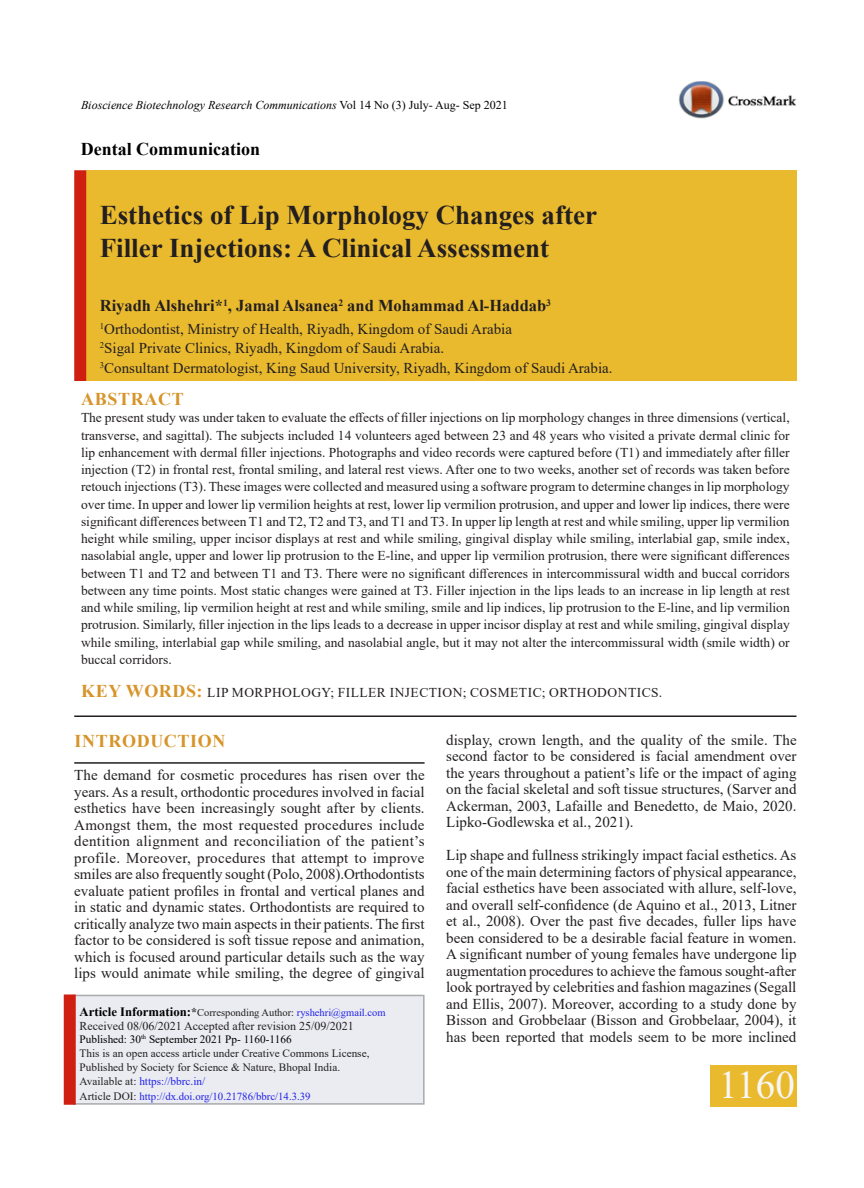
<style>
.page{position:relative;width:864px;height:1188px;background:#fff}
.page>*{position:absolute;margin:0;border:0;box-sizing:border-box;transform-origin:0 0}
.Body_text{font:39px "Times New Roman";color:#f6f6f7}
.Body_text-2{font:700 27px/33px "Times New Roman";color:#231f20}
.Body_text-3{font:700 18px "Times New Roman";letter-spacing:.035em;color:#d69429}
.Body_text-4{font:700 18px "Times New Roman";color:#000}
.Body_text-5{font:700 16.5px "Times New Roman";color:#231f20}
.Body_text-6{font:15px/16.5px "Times New Roman";color:#231f20;text-align:justify}
.Body_text-7{font:13.5px/17.2px "Times New Roman";color:#231f20;text-align:justify}
.Body_text-8{font:13.5px "Times New Roman";letter-spacing:.035em;color:#231f20}
.Body_text-9{font:italic 12px "Times New Roman";color:#000}
.Body_text-10{font:12px "Times New Roman";color:#231f20}
.Body_text-11{font:11.25px/14.2px "Times New Roman";color:#231f20}
.Body_text-12{font:11.25px "Times New Roman";color:#000}
.Body_text-13{font:11.25px "Times New Roman";color:#2321e8}
.Body_text-14{font:10.8px "Times New Roman";color:#2321e8}
.Body_text-15{font:10.5px "Times New Roman";color:#231f20}
.s1{font-style:normal}
.s2{font-weight:700;font-size:18px;color:#d69429}
.s3{font-weight:700;font-size:12.75px;color:#000}
.s4{font-weight:700;font-size:12px}
.s5{color:#2321e8}
.s6{color:#231f20}
.s7{font-size:11.25px;color:#231f20}
</style>
<div class="page">
<hr style="left:74px;top:716px;width:722px;height:1px;background:#231f20">
<hr style="left:74px;top:762px;width:351px;height:2px;background:#231f20">
<div style="left:710px;top:1066px;width:86px;height:41px;background:#eaba2e"></div>
<img style="left:678px;top:81px;width:118px;height:38px">
<div style="left:73px;top:995px;width:350px;height:109px;background:#eaecf2"></div>
<hr style="left:423px;top:995px;width:2px;height:109px;background:#a8aaad">
<hr style="left:73px;top:995px;width:350px;height:1px;background:#a8aaad">
<hr style="left:73px;top:1103px;width:352px;height:2px;background:#a8aaad">
<div style="left:64px;top:994px;width:12px;height:111px;background:#ce1f10"></div>
<div style="left:86px;top:170px;width:710px;height:211px;background:#eaba2e"></div>
<div style="left:74px;top:170px;width:12px;height:211px;background:#ce1f10"></div>
<p class="Body_text-9" style="left:81px;top:97px;width:428px">Bioscience Biotechnology Research Communications <span class="s1">Vol 14 No (3) July- Aug- Sep 2021</span></p>
<p class="Body_text-4" style="left:81px;top:136px;width:181px">Dental Communication</p>
<p class="Body_text-2" style="left:100px;top:198px;width:499px">Esthetics of Lip Morphology Changes after<br>Filler Injections: A Clinical Assessment</p>
<p class="Body_text-5" style="left:100px;top:294px;width:453px">Riyadh Alshehri*<sup>1</sup>, Jamal Alsanea<sup>2</sup> and Mohammad Al-Haddab<sup>3</sup></p>
<p class="Body_text-6" style="left:100px;top:320px;width:414px"><sup>1</sup>Orthodontist, Ministry of Health, Riyadh, Kingdom of Saudi Arabia</p>
<p class="Body_text-6" style="left:100px;top:339px;width:346px"><sup>2</sup>Sigal Private Clinics, Riyadh, Kingdom of Saudi Arabia.</p>
<p class="Body_text-6" style="left:100px;top:359px;width:514px"><sup>3</sup>Consultant Dermatologist, King Saud University, Riyadh, Kingdom of Saudi Arabia.</p>
<p class="Body_text-3" style="left:81px;top:386px;width:104px">ABSTRACT</p>
<p class="Body_text-7" style="left:81px;top:409px;width:710px">The present study was under taken to evaluate the effects of filler injections on lip morphology changes in three dimensions (vertical, transverse, and sagittal). The subjects included 14 volunteers aged between 23 and 48 years who visited a private dermal clinic for lip enhancement with dermal filler injections. Photographs and video records were captured before (T1) and immediately after filler injection (T2) in frontal rest, frontal smiling, and lateral rest views. After one to two weeks, another set of records was taken before retouch injections (T3). These images were collected and measured using a software program to determine changes in lip morphology over time. In upper and lower lip vermilion heights at rest, lower lip vermilion protrusion, and upper and lower lip indices, there were significant differences between T1 and T2, T2 and T3, and T1 and T3. In upper lip length at rest and while smiling, upper lip vermilion height while smiling, upper incisor displays at rest and while smiling, gingival display while smiling, interlabial gap, smile index, nasolabial angle, upper and lower lip protrusion to the E-line, and upper lip vermilion protrusion, there were significant differences between T1 and T2 and between T1 and T3. There were no significant differences in intercommissural width and buccal corridors between any time points. Most static changes were gained at T3. Filler injection in the lips leads to an increase in lip length at rest and while smiling, lip vermilion height at rest and while smiling, smile and lip indices, lip protrusion to the E-line, and lip vermilion protrusion. Similarly, filler injection in the lips leads to a decrease in upper incisor display at rest and while smiling, gingival display while smiling, interlabial gap while smiling, and nasolabial angle, but it may not alter the intercommissural width (smile width) or buccal corridors.</p>
<p class="Body_text-8" style="left:81px;top:683px;width:418px"><span class="s2">KEY WORDS:</span> lip morphology; filler injection; cosmeti</p>
<p class="Body_text-8" style="left:533px;top:683px;width:131px">c; orthodontics.</p>
<p class="Body_text-3" style="left:75px;top:728px;width:152px">INTRODUCTION</p>
<p class="Body_text-6" style="left:74px;top:766px;width:352px">The demand for cosmetic procedures has risen over the years. As a result, orthodontic procedures involved in facial esthetics have been increasingly sought after by clients.<br>Amongst them, the most requested procedures include dentition alignment and reconciliation of the patient’s profile. Moreover, procedures that attempt to improve smiles are also frequently sought (Polo, 2008).Orthodontists evaluate patient profiles in frontal and vertical planes and in static and dynamic states. Orthodontists are required to critically analyze two main aspects in their patients. The first factor to be considered is soft tissue repose and animation, which is focused around particular details such as the way lips would animate while smiling, the degree of gingival</p>
<p class="Body_text-6" style="left:446px;top:731px;width:352px">display, crown length, and the quality of the smile. The second factor to be considered is facial amendment over the years throughout a patient’s life or the impact of aging on the facial skeletal and soft tissue structures, (Sarver and Ackerman, 2003, Lafaille and Benedetto, de Maio, 2020.<br>Lipko-Godlewska et al., 2021).</p>
<p class="Body_text-6" style="left:446px;top:846px;width:352px">Lip shape and fullness strikingly impact facial esthetics. As one of the main determining factors of physical appearance, facial esthetics have been associated with allure, self-love, and overall self-confidence (de Aquino et al., 2013, Litner et al., 2008). Over the past five decades, fuller lips have been considered to be a desirable facial feature in women.<br>A significant number of young females have undergone lip augmentation procedures to achieve the famous sought-after look portrayed by celebrities and fashion magazines (Segall and Ellis, 2007). Moreover, according to a study done by Bisson and Grobbelaar (Bisson and Grobbelaar, 2004), it has been reported that models seem to be more inclined</p>
<p class="Body_text-15" style="left:80px;top:1006px;width:307px"><span class="s3">Article Information:</span><span class="s4">*</span>Corresponding Author: <span class="s5">ryshehri@gmail.com</span></p>
<p class="Body_text-10" style="left:80px;top:1017px;width:276px">Received 08/06/2021 Accepted after revision 25/09/2021</p>
<p class="Body_text-12" style="left:80px;top:1031px;width:214px">Published: 30<sup>th</sup> September 2021 Pp- 1160-1166</p>
<p class="Body_text-11" style="left:80px;top:1046px;width:291px">This is an open access article under Creative Commons License,<br>Published by Society for Science &amp; Nature, Bhopal India.</p>
<p class="Body_text-13" style="left:80px;top:1074px;width:127px"><span class="s6">Available at:</span> https://bbrc.in/</p>
<p class="Body_text-14" style="left:80px;top:1088px;width:233px"><span class="s7">Article DOI:</span> http://dx.doi.org/10.21786/bbrc/14.3.39</p>
<p class="Body_text" style="left:718px;top:1057px;width:78px">1160</p>
</div>
